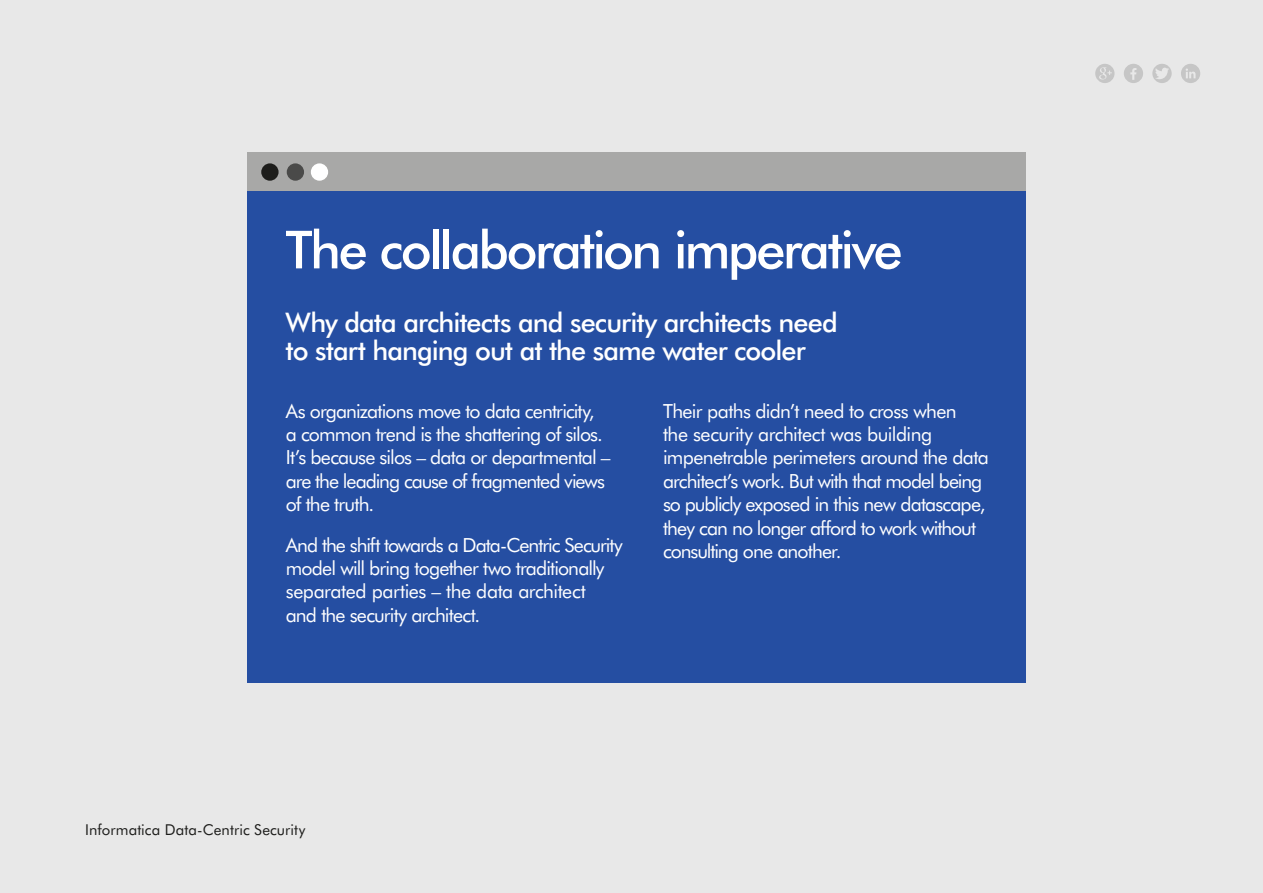
<style>
.page{position:relative;width:1263px;height:893px;background:#e8e8e8}
.page>*{position:absolute;margin:0;border:0;box-sizing:border-box;transform-origin:0 0}
.t1{font:500 52.5px "Futura BT";letter-spacing:-.05em;color:#fff}
.t2{font:500 27px/28.5px "Futura BT";letter-spacing:-.035em;color:#fff}
.t3{font:19.5px/23.4px "Futura BT";letter-spacing:-.045em;color:#fff}
.t4{font:15px "Futura BT";letter-spacing:.005em;color:#1d1d1b}
</style>
<div class="page">
<div style="left:247px;top:191px;width:778px;height:492px;background:#254ea2"></div>
<div style="left:247px;top:152px;width:778px;height:39px;background:#a8a8a7"></div>
<div style="left:287px;top:163px;width:17px;height:18px;background:#4a4a49;border-radius:50%"></div>
<div style="left:261px;top:163px;width:18px;height:18px;background:#1d1d1b;border-radius:50%"></div>
<div style="left:311px;top:163px;width:17px;height:18px;background:#fff;border-radius:50%"></div>
<h1 class="t1" style="left:286px;top:218px;width:618px">The collaboration imperative</h1>
<h2 class="t2" style="left:286px;top:308px;width:554px">Why data architects and security architects need to start hanging out at the same water cooler</h2>
<p class="t3" style="left:286px;top:399px;width:326px">As organizations move to data centricity,<br>a common trend is the shattering of silos.<br>It’s because silos – data or departmental – are the leading cause of fragmented views of the truth.</p>
<p class="t3" style="left:286px;top:533px;width:339px">And the shift towards a Data-Centric Security model will bring together two traditionally separated parties – the data architect<br>and the security architect.</p>
<p class="t3" style="left:663px;top:399px;width:327px">Their paths didn’t need to cross when<br>the security architect was building impenetrable perimeters around the data architect’s work. But with that model being so publicly exposed in this new datascape, they can no longer afford to work without consulting one another.</p>
<p class="t4" style="left:85px;top:821px;width:222px">Informatica Data-Centric Security</p>
</div>
